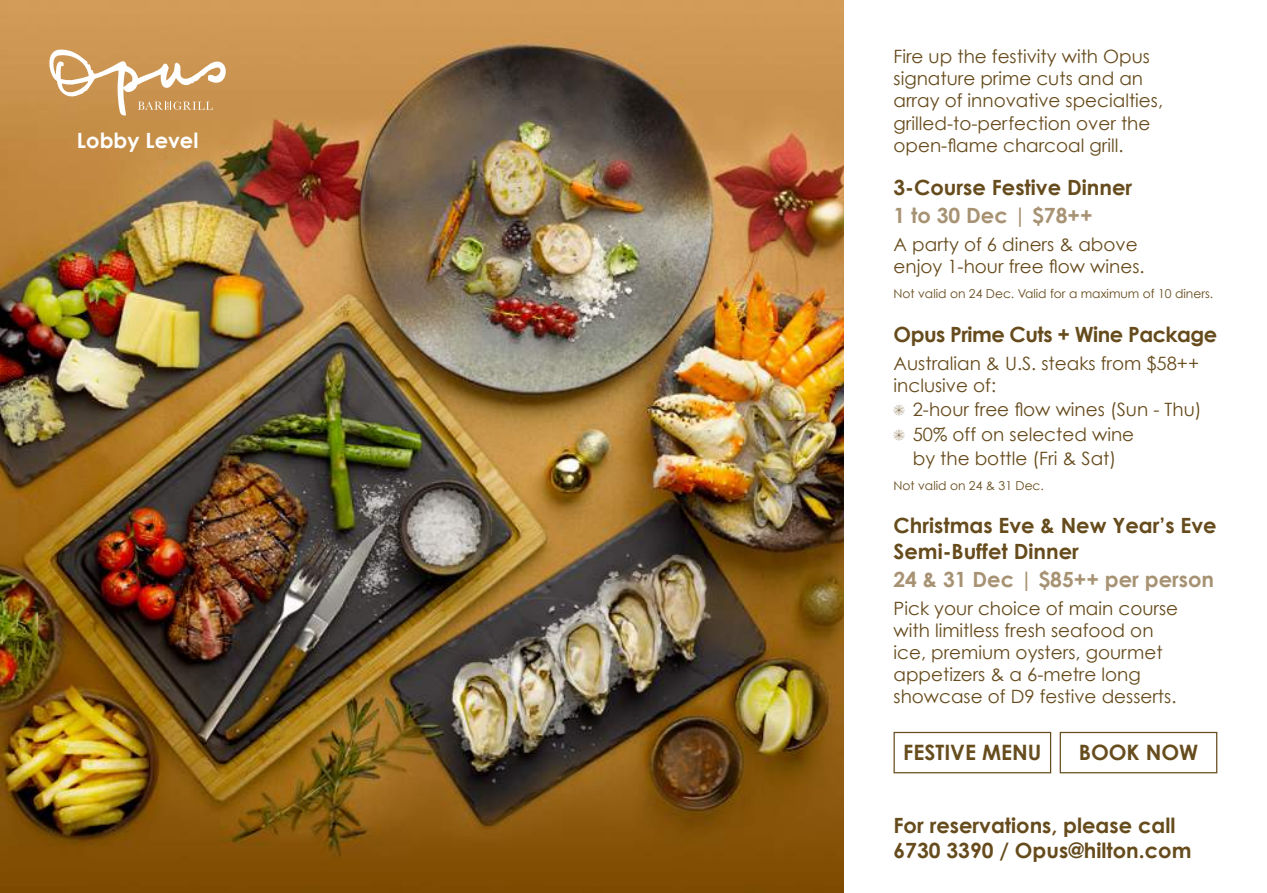
<style>
.page{position:relative;width:1267px;height:893px;background:#fff}
.page>*{position:absolute;margin:0;border:0;box-sizing:border-box;transform-origin:0 0}
.t1{font:700 21.18px "Century Gothic";color:#674d1e}
.t2{font:700 21px/25.2px "Century Gothic";color:#664b1c}
.t3{font:700 21px "Century Gothic";color:#a79273}
.t4{font:700 21px "Century Gothic";letter-spacing:-.025em;color:#664b1c}
.t5{font:700 21px "Century Gothic";color:#fff}
.t6{font:18.38px/22.1px "Century Gothic";color:#664b1c}
.t7{font:12.25px "Century Gothic";color:#664b1c}
.s1{font-family:"Snowflakestfb";font-size:14px}
</style>
<div class="page">
<img style="left:0;top:0;width:844px;height:893px">
<div style="left:1059px;top:732px;width:158px;height:41px;border:1px solid #674d1e"></div>
<div style="left:893px;top:732px;width:158px;height:41px;border:1px solid #674d1e"></div>
<svg style="left:45px;top:49px;width:184px;height:67px"></svg>
<p class="t5" style="left:77px;top:127px;width:123px">Lobby Level</p>
<p class="t6" style="left:893px;top:45px;width:271px">Fire up the festivity with Opus signature prime cuts and an array of innovative specialties, grilled-to-perfection over the open-flame charcoal grill.</p>
<p class="t2" style="left:893px;top:175px;width:240px">3-Course Festive Dinner</p>
<p class="t3" style="left:893px;top:202px;width:201px">1 to 30 Dec | $78++</p>
<p class="t6" style="left:893px;top:233px;width:252px">A party of 6 diners &amp; above enjoy 1-hour free flow wines.</p>
<p class="t7" style="left:893px;top:286px;width:321px">Not valid on 24 Dec. Valid for a maximum of 10 diners.</p>
<p class="t4" style="left:893px;top:321px;width:325px">Opus Prime Cuts + Wine Package</p>
<p class="t6" style="left:893px;top:352px;width:307px">Australian &amp; U.S. steaks from $58++ inclusive of:</p>
<p class="t6" style="left:893px;top:398px;width:309px"><span class="s1">h</span> 2-hour free flow wines (Sun - Thu)</p>
<p class="t6" style="left:893px;top:423px;width:242px"><span class="s1">h</span> 50% off on selected wine</p>
<p class="t6" style="left:912px;top:447px;width:205px">by the bottle (Fri &amp; Sat)</p>
<p class="t7" style="left:893px;top:478px;width:152px">Not valid on 24 &amp; 31 Dec.</p>
<p class="t2" style="left:893px;top:513px;width:324px">Christmas Eve &amp; New Year’s Eve<br>Semi-Buffet Dinner</p>
<p class="t3" style="left:893px;top:566px;width:322px">24 &amp; 31 Dec | $85++ per person</p>
<p class="t6" style="left:893px;top:597px;width:286px">Pick your choice of main course with limitless fresh seafood on ice, premium oysters, gourmet appetizers &amp; a 6-metre long showcase of D9 festive desserts.</p>
<p class="t1" style="left:903px;top:739px;width:140px">FESTIVE MENU</p>
<p class="t1" style="left:1078px;top:739px;width:121px">BOOK NOW</p>
<p class="t2" style="left:893px;top:812px;width:299px">For reservations, please call<br>6730 3390 / Opus@hilton.com</p>
</div>
